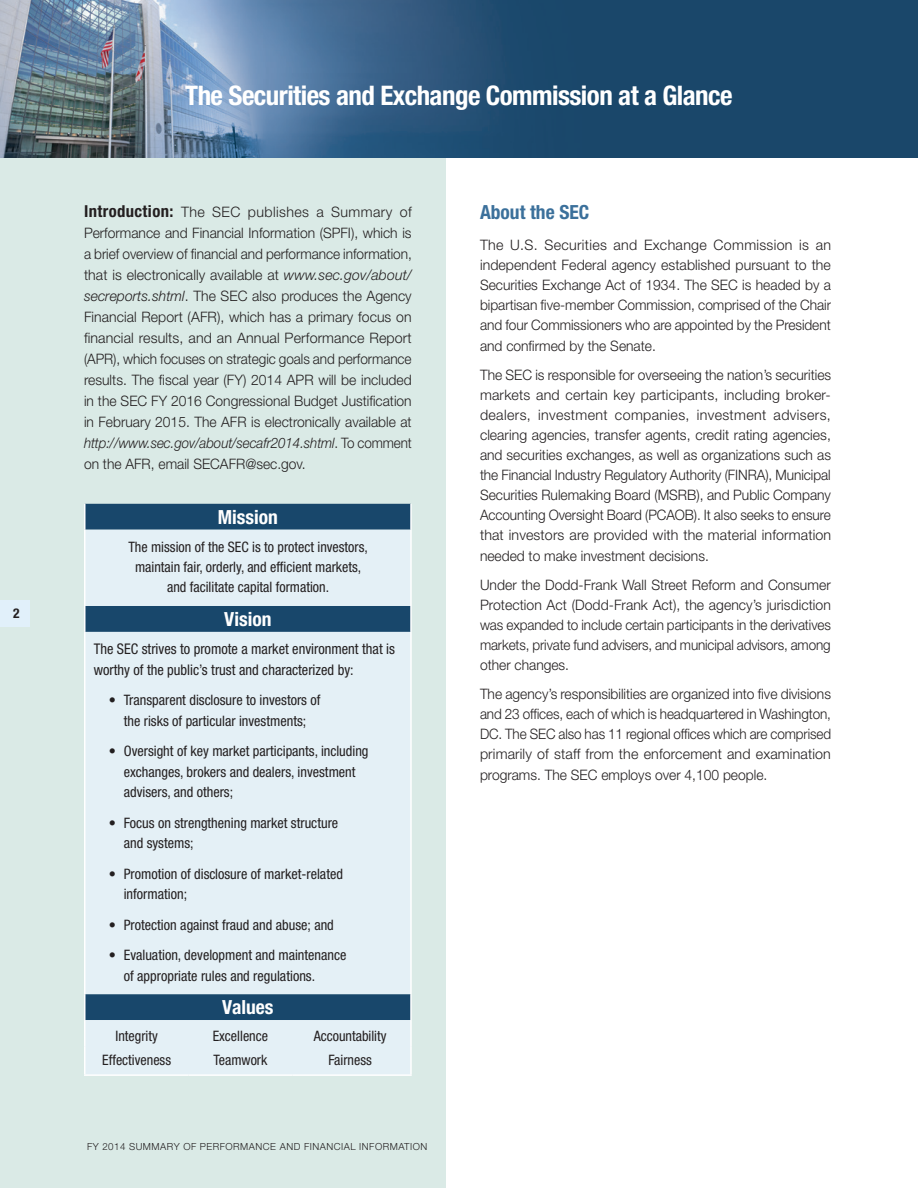
<style>
.page{position:relative;width:918px;height:1188px;background:#fff}
.page>*{position:absolute;margin:0;border:0;box-sizing:border-box;transform-origin:0 0}
.t1{font:700 condensed 27px "Helvetica Neue LT Std";letter-spacing:-.02em;color:#fff}
.t2{font:700 condensed 19.5px "Helvetica Neue LT Std";color:#fff}
.t3{font:700 condensed 19.5px "Helvetica Neue LT Std";color:#3b709b}
.t4{font:condensed 14.7px/20.2px "Helvetica Neue LT Std";color:#231f20}
.t5{font:300 14.4px/21px "Helvetica Neue LT Std";color:#231f20;text-align:justify}
.t6{font:300 14.4px/20.1px "Helvetica Neue LT Std";color:#231f20;text-align:justify;scale:.96 1}
.t7{font:condensed 14.4px/20.2px "Helvetica Neue LT Std";color:#231f20}
.PageNumber{font:700 condensed 13.5px "Helvetica Neue LT Std";color:#231f20}
.t8{font:300 9.75px "Helvetica Neue LT Std";letter-spacing:.05em;color:#231f20}
.s1{font-weight:700;font-stretch:condensed;font-size:16.5px}
.s2{font-style:italic}
</style>
<div class="page">
<div style="left:0;top:149px;width:446px;height:1039px;background:#daeae6"></div>
<div style="left:0;top:601px;width:30px;height:26px;background:#e1f0fa"></div>
<img style="left:0;top:0;width:917px;height:158px">
<div style="left:86px;top:504px;width:324px;height:26px;background:#18476b"></div>
<svg style="left:86px;top:530px;width:324px;height:544px;fill:#e4f0f6"></svg>
<hr style="left:84px;top:504px;width:2px;height:26px;background:#fff">
<hr style="left:410px;top:504px;width:2px;height:26px;background:#fff">
<hr style="left:84px;top:530px;width:2px;height:76px;background:#fff">
<hr style="left:410px;top:530px;width:2px;height:76px;background:#fff">
<hr style="left:84px;top:606px;width:2px;height:26px;background:#fff">
<hr style="left:410px;top:606px;width:2px;height:26px;background:#fff">
<hr style="left:84px;top:632px;width:2px;height:362px;background:#fff">
<hr style="left:410px;top:632px;width:2px;height:362px;background:#fff">
<hr style="left:84px;top:994px;width:2px;height:26px;background:#fff">
<hr style="left:410px;top:994px;width:2px;height:26px;background:#fff">
<hr style="left:84px;top:1020px;width:2px;height:27px;background:#fff">
<hr style="left:410px;top:1020px;width:2px;height:27px;background:#fff">
<hr style="left:84px;top:1047px;width:2px;height:27px;background:#fff">
<hr style="left:410px;top:1047px;width:2px;height:27px;background:#fff">
<hr style="left:84px;top:1074px;width:105px;height:2px;background:#fff">
<hr style="left:189px;top:1074px;width:103px;height:2px;background:#fff">
<hr style="left:292px;top:1074px;width:120px;height:2px;background:#fff">
<hr style="left:917px;top:0;width:1px;height:158px;background:#18476b">
<p class="PageNumber" style="left:13px;top:605px;width:8px">2</p>
<h1 class="t1" style="left:185px;top:79px;width:549px">The Securities and Exchange Commission at a Glance</h1>
<p class="t5" style="left:84px;top:201px;width:329px"><span class="s1">Introduction:</span> The SEC publishes a Summary of Performance and Financial Information (SPFI), which is a brief overview of financial and performance information, that is electronically available at <span class="s2">www.sec.gov/about/ secreports.shtml</span>. The SEC also produces the Agency Financial Report (AFR), which has a primary focus on financial results, and an Annual Performance Report (APR), which focuses on strategic goals and performance results. The fiscal year (FY) 2014 APR will be included in the SEC FY 2016 Congressional Budget Justification in February 2015. The AFR is electronically available at <span class="s2">http://www.sec.gov/about/secafr2014.shtml</span>. To comment on the AFR, email SECAFR@sec.gov.</p>
<h2 class="t2" style="left:218px;top:505px;width:62px">Mission</h2>
<p class="t7" style="left:128px;top:537px;width:241px;text-align:center">The mission of the SEC is to protect investors, maintain fair, orderly, and efficient markets, and facilitate capital formation.</p>
<h2 class="t2" style="left:224px;top:607px;width:49px">Vision</h2>
<p class="t4" style="left:94px;top:639px;width:303px">The SEC strives to promote a market environment that is worthy of the public’s trust and characterized by:</p>
<p class="t7" style="left:109px;top:690px;width:213px;text-align:center">• Transparent disclosure to investors of the risks of particular investments;</p>
<p class="t7" style="left:124px;top:741px;width:246px;text-indent:-15px">• Oversight of key market participants, including exchanges, brokers and dealers, investment advisers, and others;</p>
<p class="t7" style="left:124px;top:812px;width:216px;text-indent:-15px">• Focus on strengthening market structure and systems;</p>
<p class="t7" style="left:124px;top:863px;width:221px;text-indent:-15px">• Promotion of disclosure of market-related information;</p>
<p class="t7" style="left:109px;top:914px;width:227px">• Protection against fraud and abuse; and</p>
<p class="t7" style="left:124px;top:945px;width:224px;text-indent:-15px">• Evaluation, development and maintenance of appropriate rules and regulations.</p>
<h2 class="t2" style="left:222px;top:995px;width:53px">Values</h2>
<p class="t7" style="left:115px;top:1026px;width:44px">Integrity</p>
<p class="t7" style="left:213px;top:1026px;width:57px">Excellence</p>
<p class="t7" style="left:314px;top:1026px;width:74px">Accountability</p>
<p class="t7" style="left:102px;top:1049px;width:70px">Effectiveness</p>
<p class="t7" style="left:213px;top:1049px;width:56px">Teamwork</p>
<p class="t7" style="left:328px;top:1049px;width:45px">Fairness</p>
<p class="t8" style="left:87px;top:1140px;width:342px">FY 2014 SUMMARY OF PERFORMANCE AND FINANCIAL INFORMATION</p>
<h2 class="t3" style="left:480px;top:201px;width:111px">About the SEC</h2>
<p class="t5" style="left:480px;top:235px;width:353px;line-height:20.1px">The U.S. Securities and Exchange Commission is an independent Federal agency established pursuant to the Securities Exchange Act of 1934. The SEC is headed by a bipartisan five-member Commission, comprised of the Chair and four Commissioners who are appointed by the President and confirmed by the Senate.</p>
<p class="t6" style="left:480px;top:364px;width:367px">The SEC is responsible for overseeing the nation’s securities markets and certain key participants, including broker&shy;dealers, investment companies, investment advisers, clearing agencies, transfer agents, credit rating agencies, and securities exchanges, as well as organizations such as the Financial Industry Regulatory Authority (FINRA), Municipal Securities Rulemaking Board (MSRB), and Public Company Accounting Oversight Board (PCAOB). It also seeks to ensure that investors are provided with the material information needed to make investment decisions.</p>
<p class="t5" style="left:480px;top:574px;width:352px;line-height:20.1px">Under the Dodd-Frank Wall Street Reform and Consumer Protection Act (Dodd-Frank Act), the agency’s jurisdiction was expanded to include certain participants in the derivatives markets, private fund advisers, and municipal advisors, among other changes.</p>
<p class="t6" style="left:480px;top:684px;width:367px">The agency’s responsibilities are organized into five divisions and 23 offices, each of which is headquartered in Washington, DC. The SEC also has 11 regional offices which are comprised primarily of staff from the enforcement and examination programs. The SEC employs over 4,100 people.</p>
</div>
